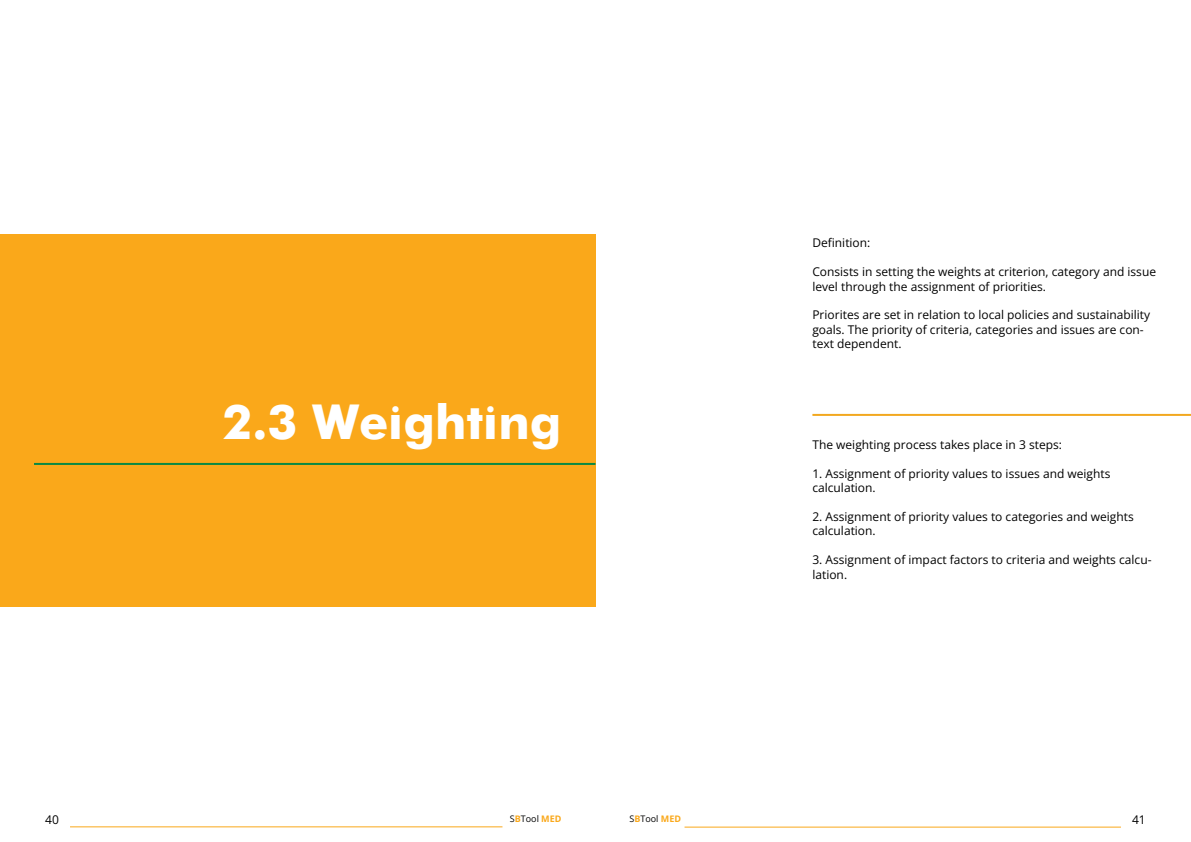
<style>
.page{position:relative;width:1191px;height:842px;background:#fff}
.page>*{position:absolute;margin:0;border:0;box-sizing:border-box;transform-origin:0 0}
.t1{font:700 48px "Futura";color:#fff}
.t2{font:12px/14.4px "Open Sans";color:#000}
.t3{font:9px "Open Sans";color:#000}
.s1{font-weight:700;color:#faa81a}
</style>
<div class="page">
<hr style="left:70px;top:826px;width:432px;height:1px;background:#faa81a">
<hr style="left:684px;top:827px;width:437px;height:1px;background:#faa81a">
<div style="left:0;top:235px;width:595px;height:372px;background:#faa81a"></div>
<hr style="left:34px;top:463px;width:561px;height:2px;background:#098944">
<hr style="left:812px;top:414px;width:379px;height:2px;background:#f2a81f">
<h1 class="t1" style="left:222px;top:387px;width:340px">2.3 Weighting</h1>
<p class="t2" style="left:812px;top:236px;width:59px">Definition:</p>
<p class="t2" style="left:812px;top:264px;width:345px">Consists in setting the weights at criterion, category and issue level through the assignment of priorities.</p>
<p class="t2" style="left:812px;top:308px;width:339px">Priorites are set in relation to local policies and sustainability goals. The priority of criteria, categories and issues are con&shy;text dependent.</p>
<p class="t2" style="left:812px;top:437px;width:251px">The weighting process takes place in 3 steps:</p>
<p class="t2" style="left:812px;top:466px;width:299px">1. Assignment of priority values to issues and weights calculation.</p>
<p class="t2" style="left:812px;top:509px;width:323px">2. Assignment of priority values to categories and weights calculation.</p>
<p class="t2" style="left:812px;top:552px;width:340px">3. Assignment of impact factors to criteria and weights calcu&shy;lation.</p>
<p class="t2" style="left:45px;top:812px;width:15px">40</p>
<p class="t3" style="left:510px;top:813px;width:53px">S<span class="s1">B</span>Tool <span class="s1">MED</span></p>
<p class="t3" style="left:629px;top:813px;width:53px">S<span class="s1">B</span>Tool <span class="s1">MED</span></p>
<p class="t2" style="left:1132px;top:812px;width:15px">41</p>
</div>
